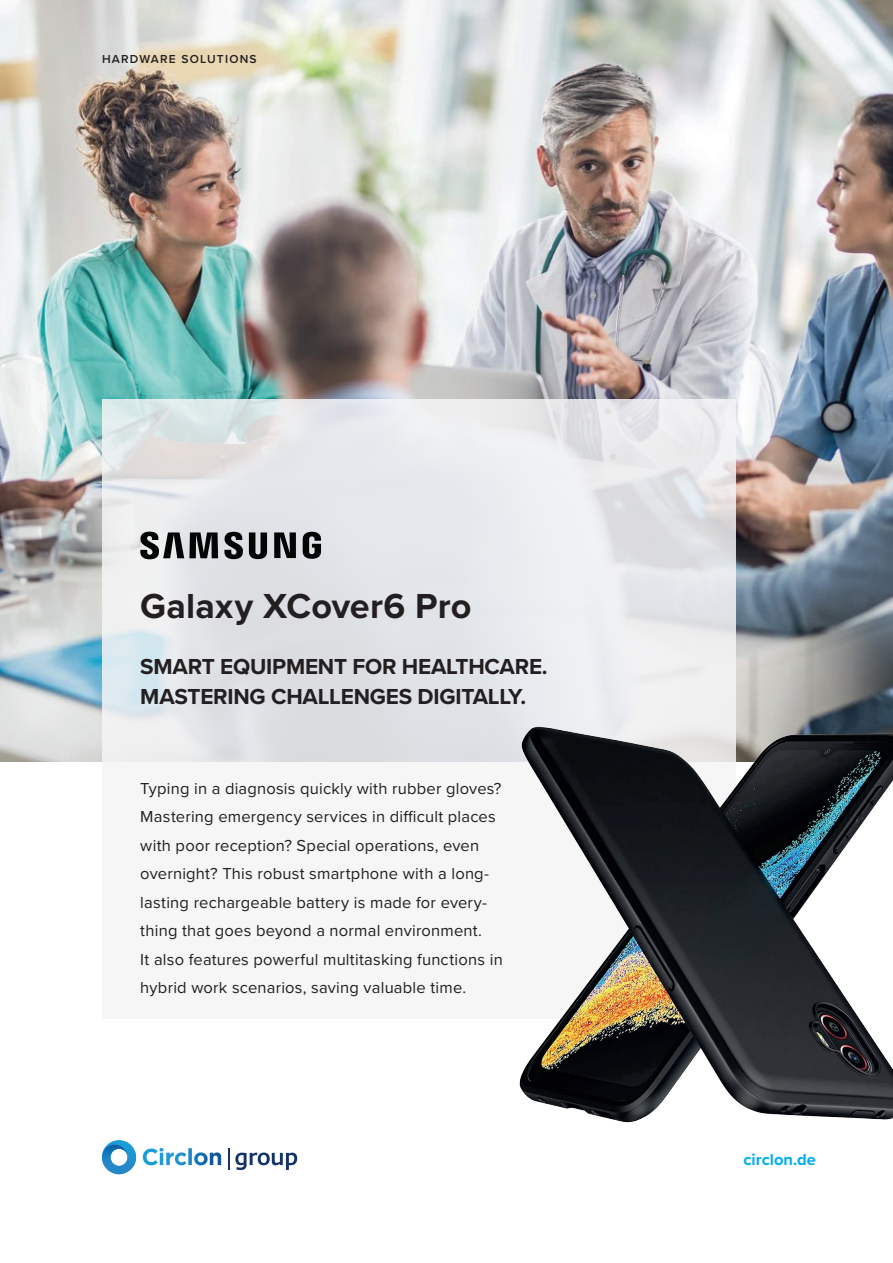
<style>
.page{position:relative;width:893px;height:1263px;background:#fff}
.page>*{position:absolute;margin:0;border:0;box-sizing:border-box;transform-origin:0 0}
.t1{font:700 36px "Proxima Nova";letter-spacing:.005em;color:#231f20}
.t2{font:700 22.5px/30px "Proxima Nova";letter-spacing:-.01em;color:#231f20}
.t3{font:16.5px/28.5px "Proxima Nova";letter-spacing:.015em;color:#231f20}
.t4{font:700 16.5px "Proxima Nova";color:#00aeef}
.t5{font:600 12px "Proxima Nova";letter-spacing:.1em;color:#231f20}
</style>
<div class="page">
<img style="left:0;top:0;width:893px;height:761px">
<svg style="left:102px;top:399px;width:634px;height:363px;background:#e4e6e9"></svg>
<svg style="left:140px;top:532px;width:181px;height:27px;background:#67696b"></svg>
<img style="left:516px;top:727px;width:377px;height:396px">
<svg style="left:143px;top:1148px;width:78px;height:17px"></svg>
<svg style="left:228px;top:1148px;width:1px;height:22px"></svg>
<svg style="left:235px;top:1152px;width:62px;height:18px"></svg>
<svg style="left:102px;top:1140px;width:34px;height:34px"></svg>
<p class="t5" style="left:102px;top:51px;width:156px">HARDWARE SOLUTIONS</p>
<h1 class="t1" style="left:140px;top:579px;width:332px">Galaxy XCover6 Pro</h1>
<h2 class="t2" style="left:140px;top:651px;width:409px">SMART EQUIPMENT FOR HEALTHCARE.<br>MASTERING CHALLENGES DIGITALLY.</h2>
<p class="t3" style="left:140px;top:773px;width:364px">Typing in a diagnosis quickly with rubber gloves?<br>Mastering emergency services in difficult places with poor reception? Special operations, even overnight? This robust smartphone with a long&shy;lasting rechargeable battery is made for every&shy;thing that goes beyond a normal environment.<br>It also features powerful multitasking functions in hybrid work scenarios, saving valuable time.</p>
<p class="t4" style="left:743px;top:1147px;width:74px">circlon.de</p>
</div>
